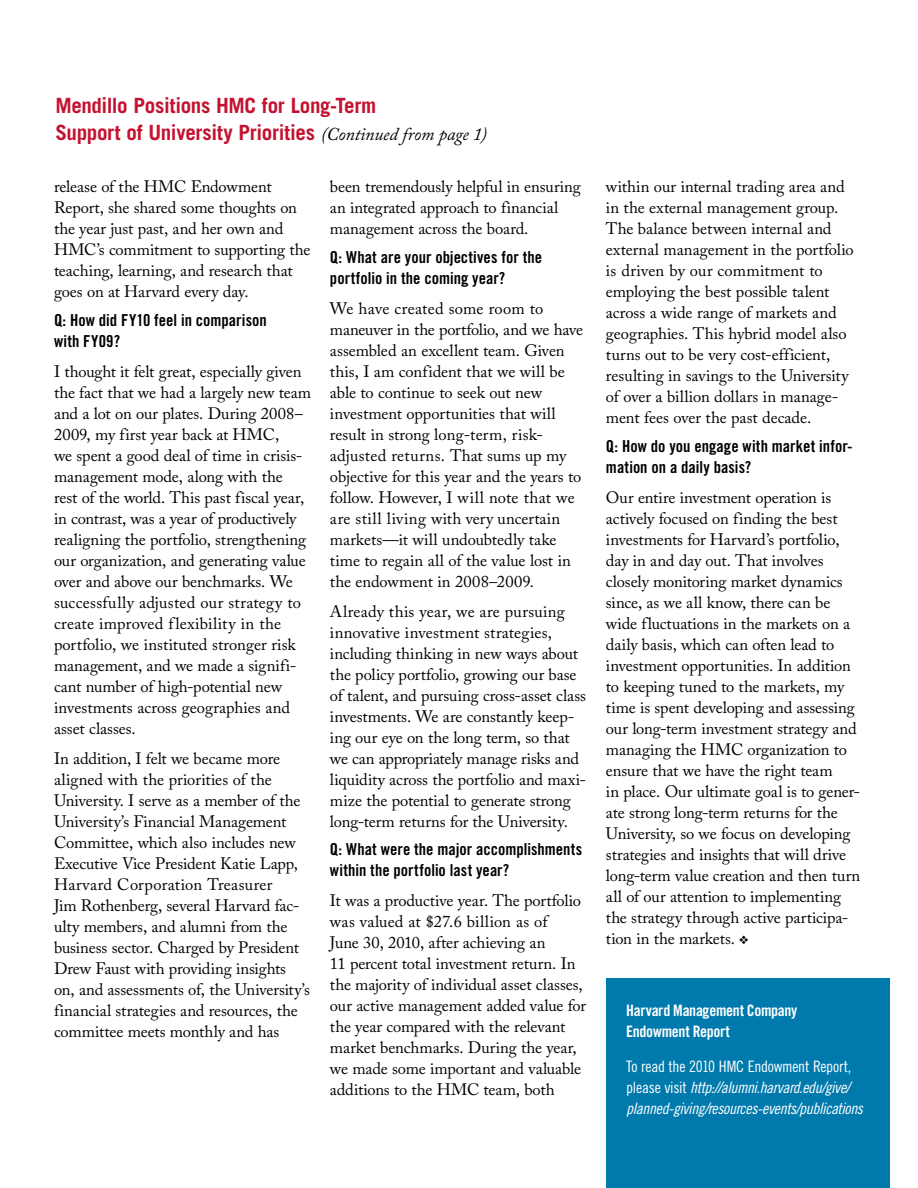
<style>
.page{position:relative;width:918px;height:1188px;background:#fff}
.page>*{position:absolute;margin:0;border:0;box-sizing:border-box;transform-origin:0 0}
.t1{font:700 21px/27px "Trade Gothic LT Std";letter-spacing:-.015em;color:#c41230}
.t2{font:16.5px/21px "Adobe Caslon Pro";letter-spacing:-.005em;color:#000}
.t3{font:16.5px/21px "Trade Gothic LT Std Bd Cn 20";letter-spacing:.005em;color:#000}
.t4{font:15.75px/21px "Trade Gothic LT Std Cn 18 Obl";letter-spacing:-.03em;color:#fff}
.t5{font:15.75px/21px "Trade Gothic LT Std Bd Cn 20";letter-spacing:-.02em;color:#fff}
.t6{font:15.75px "Trade Gothic LT Std Cn 18";letter-spacing:-.015em;color:#fff}
.s1{font-family:"Adobe Caslon Pro";font-weight:400;font-style:italic;font-size:18px;color:#000}
.s2{font-family:"Trade Gothic LT Std Cn 18"}
</style>
<div class="page">
<div style="left:606px;top:978px;width:284px;height:210px;background:#007aad"></div>
<p class="t1" style="left:55px;top:91px;width:433px">Mendillo Positions HMC for Long-Term<br>Support of University Priorities <span class="s1">(Continued from page 1)</span></p>
<p class="t2" style="left:54px;top:176px;width:258px">release of the HMC Endowment Report, she shared some thoughts on the year just past, and her own and HMC’s commitment to supporting the teaching, learning, and research that goes on at Harvard every day.</p>
<p class="t3" style="left:54px;top:309px;width:214px">Q: How did FY10 feel in comparison with FY09?</p>
<p class="t2" style="left:54px;top:360px;width:259px">I thought it felt great, especially given the fact that we had a largely new team and a lot on our plates. During 2008– 2009, my first year back at HMC,<br>we spent a good deal of time in crisis&shy;management mode, along with the<br>rest of the world. This past fiscal year, in contrast, was a year of productively realigning the portfolio, strengthening our organization, and generating value over and above our benchmarks. We successfully adjusted our strategy to create improved flexibility in the portfolio, we instituted stronger risk management, and we made a signifi&shy;cant number of high-potential new investments across geographies and asset classes.</p>
<p class="t2" style="left:54px;top:748px;width:257px">In addition, I felt we became more aligned with the priorities of the University. I serve as a member of the University’s Financial Management Committee, which also includes new Executive Vice President Katie Lapp, Harvard Corporation Treasurer<br>Jim Rothenberg, several Harvard fac&shy;ulty members, and alumni from the business sector. Charged by President Drew Faust with providing insights on, and assessments of, the University’s financial strategies and resources, the committee meets monthly and has</p>
<p class="t2" style="left:330px;top:176px;width:252px">been tremendously helpful in ensuring an integrated approach to financial management across the board.</p>
<p class="t3" style="left:330px;top:246px;width:214px">Q: What are your objectives for the portfolio in the coming year?</p>
<p class="t2" style="left:330px;top:298px;width:255px">We have created some room to maneuver in the portfolio, and we have assembled an excellent team. Given this, I am confident that we will be able to continue to seek out new investment opportunities that will result in strong long-term, risk&shy;adjusted returns. That sums up my objective for this year and the years to follow. However, I will note that we are still living with very uncertain markets—it will undoubtedly take time to regain all of the value lost in the endowment in 2008–2009.</p>
<p class="t2" style="left:330px;top:601px;width:258px">Already this year, we are pursuing innovative investment strategies, including thinking in new ways about the policy portfolio, growing our base of talent, and pursuing cross-asset class investments. We are constantly keep&shy;ing our eye on the long term, so that we can appropriately manage risks and liquidity across the portfolio and maxi&shy;mize the potential to generate strong long-term returns for the University.</p>
<p class="t3" style="left:330px;top:839px;width:254px">Q: What were the major accomplishments within the portfolio last year?</p>
<p class="t2" style="left:330px;top:890px;width:258px">It was a productive year. The portfolio was valued at $27.6 billion as of<br>June 30, 2010, after achieving an<br>11 percent total investment return. In the majority of individual asset classes, our active management added value for the year compared with the relevant market benchmarks. During the year, we made some important and valuable additions to the HMC team, both</p>
<p class="t2" style="left:606px;top:176px;width:249px">within our internal trading area and in the external management group.<br>The balance between internal and external management in the portfolio is driven by our commitment to employing the best possible talent across a wide range of markets and geographies. This hybrid model also turns out to be very cost-efficient, resulting in savings to the University of over a billion dollars in manage&shy;ment fees over the past decade.</p>
<p class="t3" style="left:606px;top:435px;width:248px">Q: How do you engage with market infor&shy;mation on a daily basis?</p>
<p class="t2" style="left:606px;top:487px;width:256px">Our entire investment operation is actively focused on finding the best investments for Harvard’s portfolio, day in and day out. That involves closely monitoring market dynamics since, as we all know, there can be wide fluctuations in the markets on a daily basis, which can often lead to investment opportunities. In addition to keeping tuned to the markets, my time is spent developing and assessing our long-term investment strategy and managing the HMC organization to ensure that we have the right team<br>in place. Our ultimate goal is to gener&shy;ate strong long-term returns for the University, so we focus on developing strategies and insights that will drive long-term value creation and then turn all of our attention to implementing the strategy through active participa&shy;tion in the markets. ❖</p>
<p class="t5" style="left:626px;top:1000px;width:173px">Harvard Management Company<br>Endowment Report</p>
<p class="t6" style="left:626px;top:1057px;width:227px">To read the 2010 HMC Endowment Report,</p>
<p class="t4" style="left:626px;top:1077px;width:239px"><span class="s2">please visit</span> http://alumni.harvard.edu/give/ planned-giving/resources-events/publications</p>
</div>
